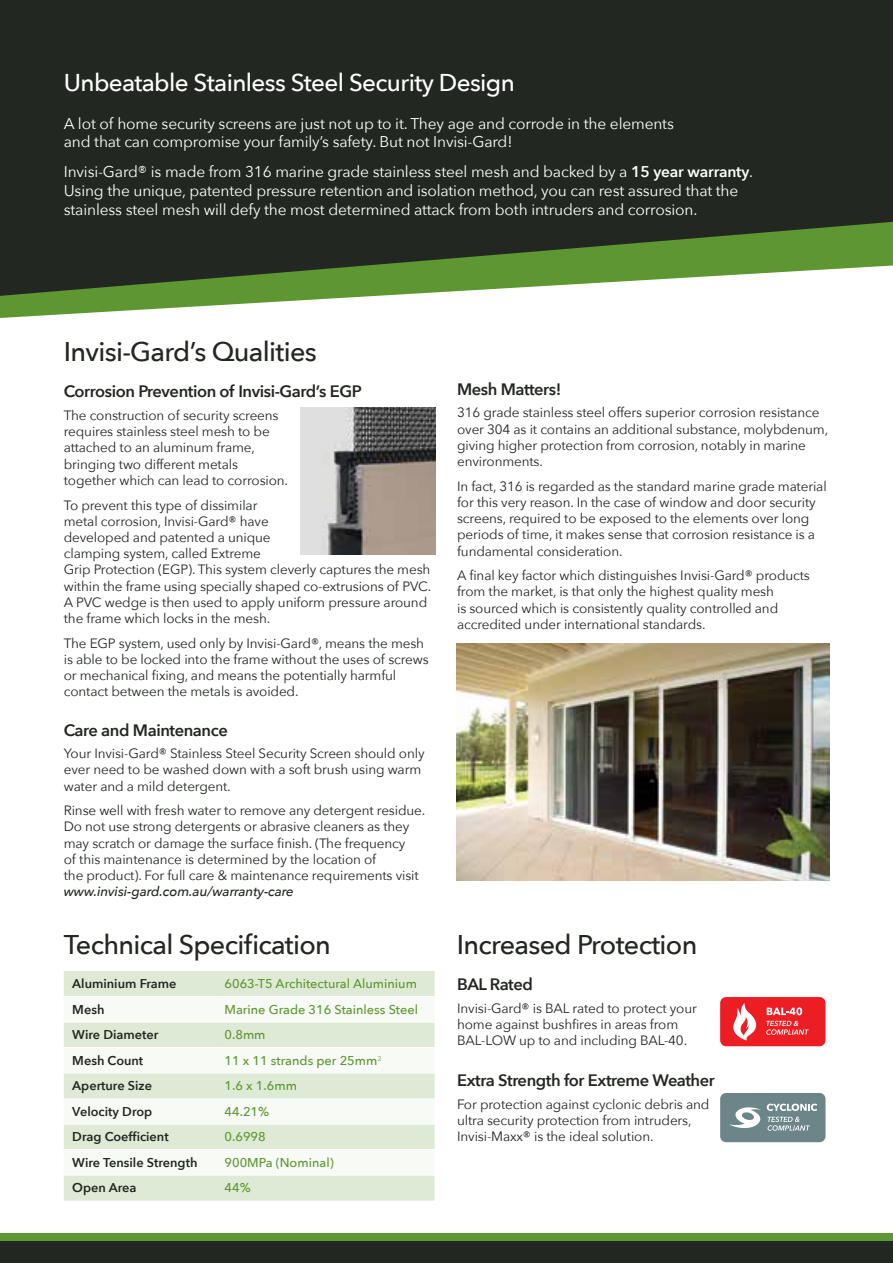
<style>
.page{position:relative;width:893px;height:1263px;background:#fff}
.page>*{position:absolute;margin:0;border:0;box-sizing:border-box;transform-origin:0 0}
.t1{font:500 27px "Avenir Next";letter-spacing:-.025em;color:#222721}
.t2{font:500 24.3px "Avenir Next";letter-spacing:-.025em;color:#fff}
.t3{font:600 16.5px "Avenir Next";letter-spacing:-.025em;color:#222721}
.t4{font:15.6px/18.6px "Avenir Next";letter-spacing:-.01em;color:#fff}
.t5{font:13.5px/16.2px "Avenir Next";letter-spacing:-.01em;color:#222721}
.t6{font:italic 500 13.5px "Avenir Next";letter-spacing:-.01em;color:#222721}
.t7{font:500 12.75px "Avenir Next";color:#5e9732}
.t8{font:600 12.75px "Avenir Next";color:#222721}
.s1{font-weight:600}
.s2{font-family:"Gill Sans";font-weight:300}
</style>
<div class="page">
<div style="left:0;top:1233px;width:893px;height:30px;background:#5e9732"></div>
<img style="left:457px;top:643px;width:372px;height:237px">
<img style="left:300px;top:407px;width:136px;height:147px">
<svg style="left:0;top:296px;width:373px;height:22px"></svg>
<svg style="left:0;top:0;width:893px;height:296px;background:#2e3829"></svg>
<div style="left:64px;top:971px;width:371px;height:229px;background:#dfead6"></div>
<svg style="left:64px;top:997px;width:371px;height:177px;fill:#f7faf5"></svg>
<hr style="left:64px;top:996px;width:152px;height:1px;background:#fff">
<hr style="left:216px;top:996px;width:219px;height:1px;background:#fff">
<hr style="left:64px;top:1021px;width:152px;height:1px;background:#fff">
<hr style="left:216px;top:1021px;width:219px;height:1px;background:#fff">
<hr style="left:64px;top:1047px;width:152px;height:1px;background:#fff">
<hr style="left:216px;top:1047px;width:219px;height:1px;background:#fff">
<hr style="left:64px;top:1072px;width:152px;height:1px;background:#fff">
<hr style="left:216px;top:1072px;width:219px;height:1px;background:#fff">
<hr style="left:64px;top:1123px;width:152px;height:1px;background:#fff">
<hr style="left:216px;top:1123px;width:219px;height:1px;background:#fff">
<hr style="left:64px;top:1149px;width:152px;height:1px;background:#fff">
<hr style="left:216px;top:1149px;width:219px;height:1px;background:#fff">
<hr style="left:64px;top:1174px;width:152px;height:1px;background:#fff">
<hr style="left:216px;top:1174px;width:219px;height:1px;background:#fff">
<svg style="left:720px;top:997px;width:106px;height:50px;background:#ef4147"></svg>
<svg style="left:720px;top:1093px;width:106px;height:50px;background:#82979a"></svg>
<div style="left:0;top:1242px;width:893px;height:21px;background:#222721"></div>
<h2 class="t2" style="left:64px;top:62px;width:453px">Unbeatable Stainless Steel Security Design</h2>
<p class="t4" style="left:64px;top:113px;width:612px">A lot of home security screens are just not up to it. They age and corrode in the elements and that can compromise your family’s safety. But not Invisi-Gard!</p>
<p class="t4" style="left:64px;top:162px;width:691px">Invisi-Gard® is made from 316 marine grade stainless steel mesh and backed by a <span class="s1">15 year warranty</span>.<br>Using the unique, patented pressure retention and isolation method, you can rest assured that the stainless steel mesh will defy the most determined attack from both intruders and corrosion.</p>
<h1 class="t1" style="left:64px;top:329px;width:255px">Invisi-Gard’s Qualities</h1>
<p class="t3" style="left:64px;top:377px;width:300px">Corrosion Prevention of Invisi-Gard’s EGP</p>
<p class="t5" style="left:64px;top:407px;width:226px">The construction of security screens requires stainless steel mesh to be attached to an aluminum frame, bringing two different metals together which can lead to corrosion.</p>
<p class="t5" style="left:64px;top:496px;width:369px">To prevent this type of dissimilar<br>metal corrosion, Invisi-Gard® have<br>developed and patented a unique<br>clamping system, called Extreme<br>Grip Protection (EGP). This system cleverly captures the mesh within the frame using specially shaped co-extrusions of PVC.<br>A PVC wedge is then used to apply uniform pressure around the frame which locks in the mesh.</p>
<p class="t5" style="left:64px;top:634px;width:367px">The EGP system, used only by Invisi-Gard®, means the mesh is able to be locked into the frame without the uses of screws or mechanical fixing, and means the potentially harmful contact between the metals is avoided.</p>
<p class="t3" style="left:64px;top:716px;width:166px">Care and Maintenance</p>
<p class="t5" style="left:64px;top:745px;width:362px">Your Invisi-Gard® Stainless Steel Security Screen should only ever need to be washed down with a soft brush using warm water and a mild detergent.</p>
<p class="t5" style="left:64px;top:802px;width:363px">Rinse well with fresh water to remove any detergent residue.<br>Do not use strong detergents or abrasive cleaners as they may scratch or damage the surface finish. (The frequency<br>of this maintenance is determined by the location of<br>the product). For full care &amp; maintenance requirements visit</p>
<p class="t6" style="left:64px;top:880px;width:232px">www.invisi-gard.com.au/warranty-care</p>
<p class="t3" style="left:457px;top:375px;width:106px">Mesh Matters!</p>
<p class="t5" style="left:457px;top:404px;width:373px">316 grade stainless steel offers superior corrosion resistance over 304 as it contains an additional substance, molybdenum, giving higher protection from corrosion, notably in marine environments.</p>
<p class="t5" style="left:457px;top:477px;width:371px">In fact, 316 is regarded as the standard marine grade material for this very reason. In the case of window and door security screens, required to be exposed to the elements over long periods of time, it makes sense that corrosion resistance is a fundamental consideration.</p>
<p class="t5" style="left:457px;top:567px;width:354px">A final key factor which distinguishes Invisi-Gard® products from the market, is that only the highest quality mesh<br>is sourced which is consistently quality controlled and accredited under international standards.</p>
<h1 class="t1" style="left:64px;top:922px;width:269px">Technical Specification</h1>
<h1 class="t1" style="left:457px;top:922px;width:242px">Increased Protection</h1>
<p class="t8" style="left:72px;top:972px;width:106px">Aluminium Frame</p>
<p class="t7" style="left:225px;top:973px;width:194px">6063-T5 Architectural Aluminium</p>
<p class="t8" style="left:72px;top:998px;width:34px">Mesh</p>
<p class="t7" style="left:225px;top:998px;width:195px">Marine Grade 316 Stainless Steel</p>
<p class="t8" style="left:72px;top:1023px;width:88px">Wire Diameter</p>
<p class="t7" style="left:225px;top:1024px;width:43px">0.8mm</p>
<p class="t8" style="left:72px;top:1049px;width:73px">Mesh Count</p>
<p class="t7" style="left:225px;top:1049px;width:158px">11 x 11 strands per 25mm<span class="s2">²</span></p>
<p class="t8" style="left:72px;top:1074px;width:81px">Aperture Size</p>
<p class="t7" style="left:225px;top:1075px;width:74px">1.6 x 1.6mm</p>
<p class="t8" style="left:72px;top:1100px;width:82px">Velocity Drop</p>
<p class="t7" style="left:225px;top:1100px;width:46px">44.21%</p>
<p class="t8" style="left:72px;top:1125px;width:98px">Drag Coefficient</p>
<p class="t7" style="left:225px;top:1126px;width:43px">0.6998</p>
<p class="t8" style="left:72px;top:1151px;width:127px">Wire Tensile Strength</p>
<p class="t7" style="left:225px;top:1151px;width:111px">900MPa (Nominal)</p>
<p class="t8" style="left:72px;top:1176px;width:66px">Open Area</p>
<p class="t7" style="left:225px;top:1177px;width:28px">44%</p>
<p class="t3" style="left:457px;top:970px;width:77px">BAL Rated</p>
<p class="t5" style="left:457px;top:999px;width:241px">Invisi-Gard® is BAL rated to protect your home against bushfires in areas from<br>BAL-LOW up to and including BAL-40.</p>
<p class="t3" style="left:457px;top:1066px;width:259px">Extra Strength for Extreme Weather</p>
<p class="t5" style="left:457px;top:1095px;width:254px">For protection against cyclonic debris and ultra security protection from intruders,<br>Invisi-Maxx® is the ideal solution.</p>
</div>
